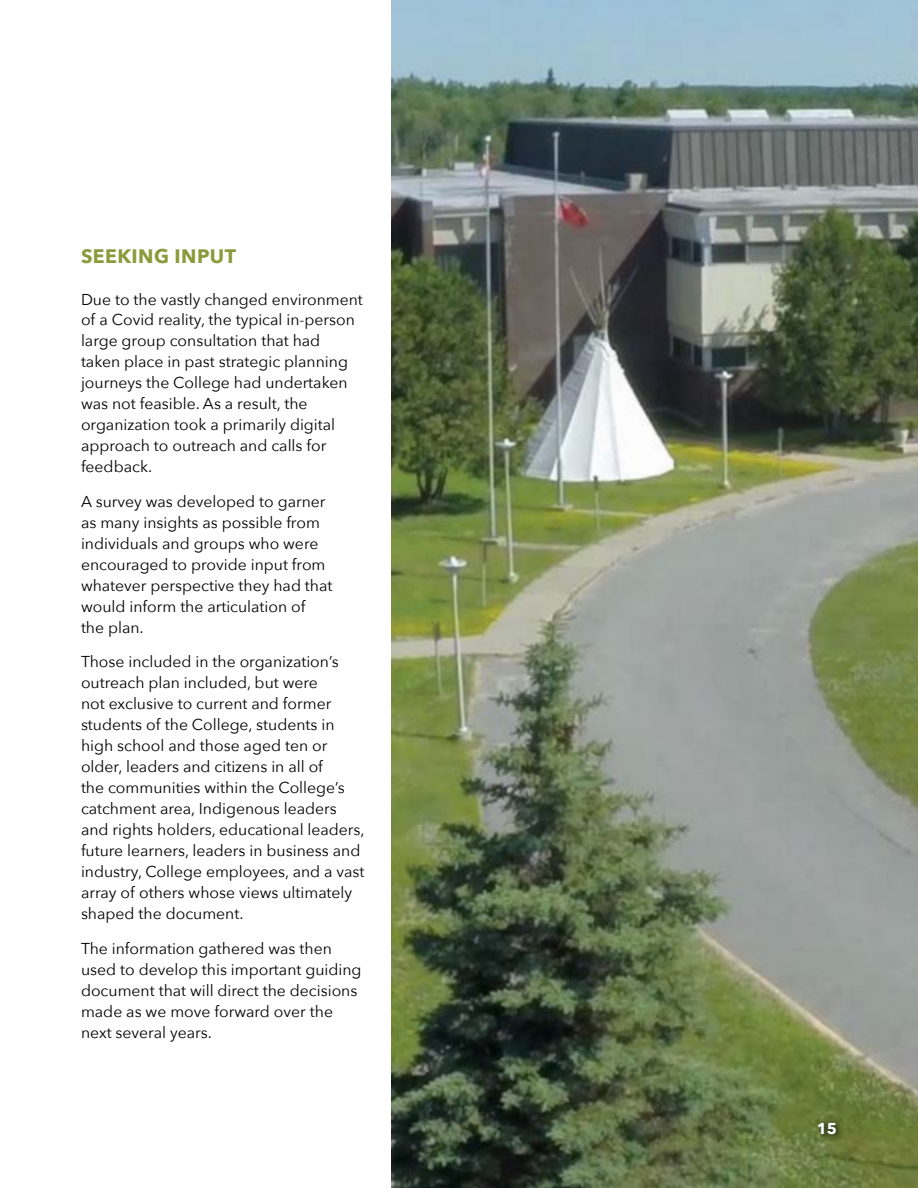
<style>
.page{position:relative;width:918px;height:1188px;background:#fff}
.page>*{position:absolute;margin:0;border:0;box-sizing:border-box;transform-origin:0 0}
.t1{font:700 19.5px "Avenir Next";letter-spacing:.02em;color:#8b9b3c}
.t2{font:15.75px/21px "Avenir Next";color:#000}
.t3{font:700 15.75px "Avenir Next";color:#fff}
</style>
<div class="page">
<img style="left:392px;top:0;width:526px;height:1188px">
<div style="left:814px;top:1118px;width:32px;height:24px;background:#000;opacity:.75"></div>
<p class="t1" style="left:81px;top:239px;width:157px">SEEKING INPUT</p>
<p class="t2" style="left:81px;top:288px;width:283px">Due to the vastly changed environment of a Covid reality, the typical in-person large group consultation that had taken place in past strategic planning journeys the College had undertaken was not feasible. As a result, the organization took a primarily digital approach to outreach and calls for feedback.</p>
<p class="t2" style="left:81px;top:490px;width:253px">A survey was developed to garner as many insights as possible from individuals and groups who were encouraged to provide input from whatever perspective they had that would inform the articulation of the plan.</p>
<p class="t2" style="left:81px;top:651px;width:285px">Those included in the organization’s outreach plan included, but were<br>not exclusive to current and former students of the College, students in high school and those aged ten or older, leaders and citizens in all of<br>the communities within the College’s catchment area, Indigenous leaders and rights holders, educational leaders, future learners, leaders in business and industry, College employees, and a vast array of others whose views ultimately shaped the document.</p>
<p class="t2" style="left:81px;top:937px;width:282px">The information gathered was then used to develop this important guiding document that will direct the decisions made as we move forward over the next several years.</p>
<p class="t3" style="left:817px;top:1114px;width:22px">15</p>
</div>
